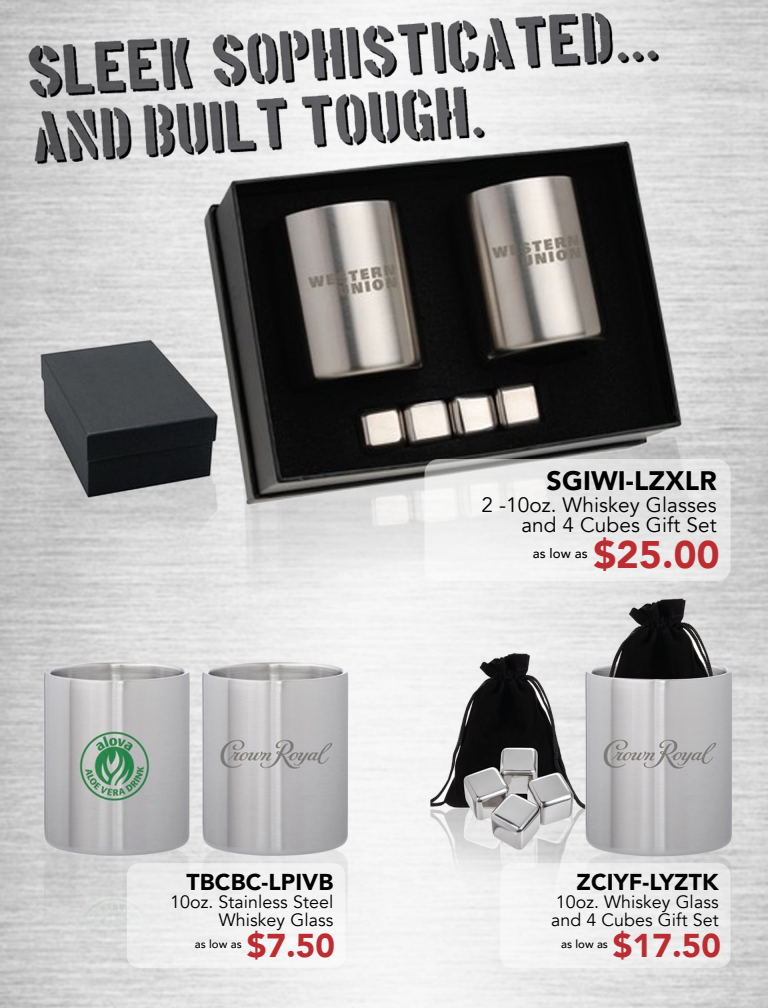
<style>
.page{position:relative;width:768px;height:1008px;background:#fff}
.page>*{position:absolute;margin:0;border:0;box-sizing:border-box;transform-origin:0 0}
.t1{font:900 38.44px "Avenir LT";color:#bd2c30}
.t2{font:900 32.96px "Avenir LT";color:#bd2c30}
.t3{font:900 26.72px "Avenir LT";letter-spacing:.005em;color:#000}
.t4{font:900 22.92px "Avenir LT";letter-spacing:.005em;color:#000}
.t5{font:20.8px/20px "Avenir";letter-spacing:.005em;color:#000;text-align:right}
.t6{font:17.84px/17.2px "Avenir";letter-spacing:.005em;color:#000;text-align:right}
.t7{font:500 13.32px "Avenir";letter-spacing:.005em;color:#000}
.t8{font:500 11.44px "Avenir";letter-spacing:.005em;color:#000}
</style>
<div class="page">
<img style="left:0;top:0;width:768px;height:1008px">
<div style="left:127px;top:863px;width:218px;height:105px;background:#f1f1f1;border-radius:12px"></div>
<div style="left:500px;top:863px;width:231px;height:105px;background:#efefef;border-radius:12px"></div>
<div style="left:425px;top:459px;width:306px;height:122px;background:linear-gradient(to right,#ededed,#e4e4e4);border-radius:14px"></div>
<h3 class="t3" style="left:547px;top:465px;width:172px">SGIWI-LZXLR</h3>
<p class="t5" style="left:482px;top:495px;width:237px">2 -10oz. Whiskey Glasses and 4 Cubes Gift Set</p>
<p class="t7" style="left:533px;top:542px;width:56px">as low as</p>
<h1 class="t1" style="left:593px;top:532px;width:128px">$25.00</h1>
<p class="t4" style="left:187px;top:868px;width:148px">TBCBC-LPIVB</p>
<p class="t4" style="left:577px;top:868px;width:144px">ZCIYF-LYZTK</p>
<p class="t6" style="left:170px;top:894px;width:165px">10oz. Stainless Steel<br>Whiskey Glass</p>
<p class="t8" style="left:195px;top:934px;width:49px">as low as</p>
<h2 class="t2" style="left:247px;top:926px;width:90px">$7.50</h2>
<p class="t6" style="left:551px;top:894px;width:169px;text-align:left">10oz. Whiskey Glass and 4 Cubes Gift Set</p>
<p class="t8" style="left:561px;top:934px;width:49px">as low as</p>
<h2 class="t2" style="left:613px;top:926px;width:110px">$17.50</h2>
</div>
